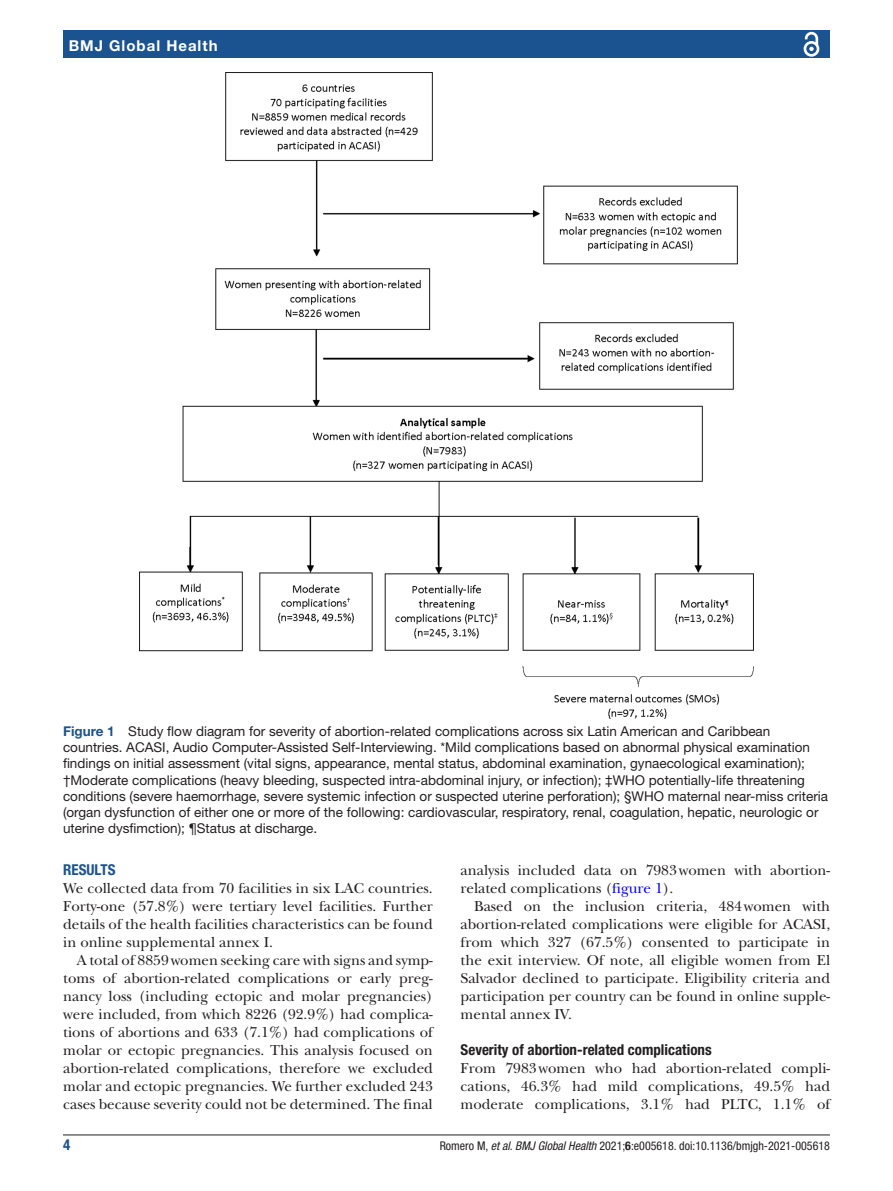
<style>
.page{position:relative;width:893px;height:1191px;background:#fff}
.page>*{position:absolute;margin:0;border:0;box-sizing:border-box;transform-origin:0 0}
.t1{font:15px/18px "New Baskerville";color:#231f20;text-align:justify}
.t2{font:700 condensed 15px "Helvetica Neue LT Std";color:#231f20}
.t3{font:700 15px "Helvetica Neue LT Std";letter-spacing:.065em;color:#fff}
.t4{font:700 condensed 15px "Helvetica Neue LT Std";color:#1b5391}
.t5{font:13.5px/16.2px "Helvetica Neue LT Std";color:#231f20}
.t6{font:condensed 12px "Helvetica Neue LT Std";color:#231f20}
.s1{font-weight:700;color:#1b5391}
.s2{color:#00f}
.s3{font-style:italic}
.s4{font-weight:700}
</style>
<div class="page">
<hr style="left:63px;top:1134px;width:767px;height:1px;background:#231f20">
<div style="left:63px;top:31px;width:767px;height:27px;background:#1b5391"></div>
<svg style="left:803px;top:31px;width:17px;height:26px"></svg>
<img style="left:140px;top:73px;width:613px;height:645px">
<p class="t3" style="left:69px;top:36px;width:150px">BMJ Global Health</p>
<p class="t5" style="left:63px;top:723px;width:767px"><span class="s1">Figure 1</span> Study flow diagram for severity of abortion-related complications across six Latin American and Caribbean countries. ACASI, Audio Computer-Assisted Self-Interviewing. *Mild complications based on abnormal physical examination findings on initial assessment (vital signs, appearance, mental status, abdominal examination, gynaecological examination); †Moderate complications (heavy bleeding, suspected intra-abdominal injury, or infection); ‡WHO potentially-life threatening conditions (severe haemorrhage, severe systemic infection or suspected uterine perforation); §WHO maternal near-miss criteria (organ dysfunction of either one or more of the following: cardiovascular, respiratory, renal, coagulation, hepatic, neurologic or uterine dysfimction); ¶Status at discharge.</p>
<p class="t4" style="left:63px;top:861px;width:54px">RESULTS</p>
<p class="t1" style="left:63px;top:879px;width:371px">We collected data from 70 facilities in six LAC countries.<br>Forty-one (57.8%) were tertiary level facilities. Further details of the health facilities characteristics can be found in online supplemental annex I.</p>
<p class="t1" style="left:63px;top:951px;width:371px;text-indent:14px">A total of 8859women seeking care with signs and symp&shy;toms of abortion-related complications or early preg&shy;nancy loss (including ectopic and molar pregnancies) were included, from which 8226 (92.9%) had complica&shy;tions of abortions and 633 (7.1%) had complications of molar or ectopic pregnancies. This analysis focused on abortion-related complications, therefore we excluded molar and ectopic pregnancies. We further excluded 243 cases because severity could not be determined. The final</p>
<p class="t1" style="left:461px;top:861px;width:371px">analysis included data on 7983women with abortion&shy;related complications (<span class="s2">figure 1</span>).</p>
<p class="t1" style="left:461px;top:897px;width:371px;text-indent:14px">Based on the inclusion criteria, 484women with abortion-related complications were eligible for ACASI, from which 327 (67.5%) consented to participate in the exit interview. Of note, all eligible women from El Salvador declined to participate. Eligibility criteria and participation per country can be found in online supple&shy;mental annex IV.</p>
<p class="t2" style="left:461px;top:1041px;width:253px">Severity of abortion-related complications</p>
<p class="t1" style="left:461px;top:1059px;width:371px">From 7983women who had abortion-related compli&shy;cations, 46.3% had mild complications, 49.5% had moderate complications, 3.1% had PLTC, 1.1% of</p>
<p class="t4" style="left:63px;top:1135px;width:9px">4</p>
<p class="t6" style="left:440px;top:1138px;width:392px">Romero M, <span class="s3">et al</span>. <span class="s3">BMJ Global Health</span> 2021;<span class="s4">6</span>:e005618. doi:10.1136/bmjgh-2021-005618</p>
</div>
